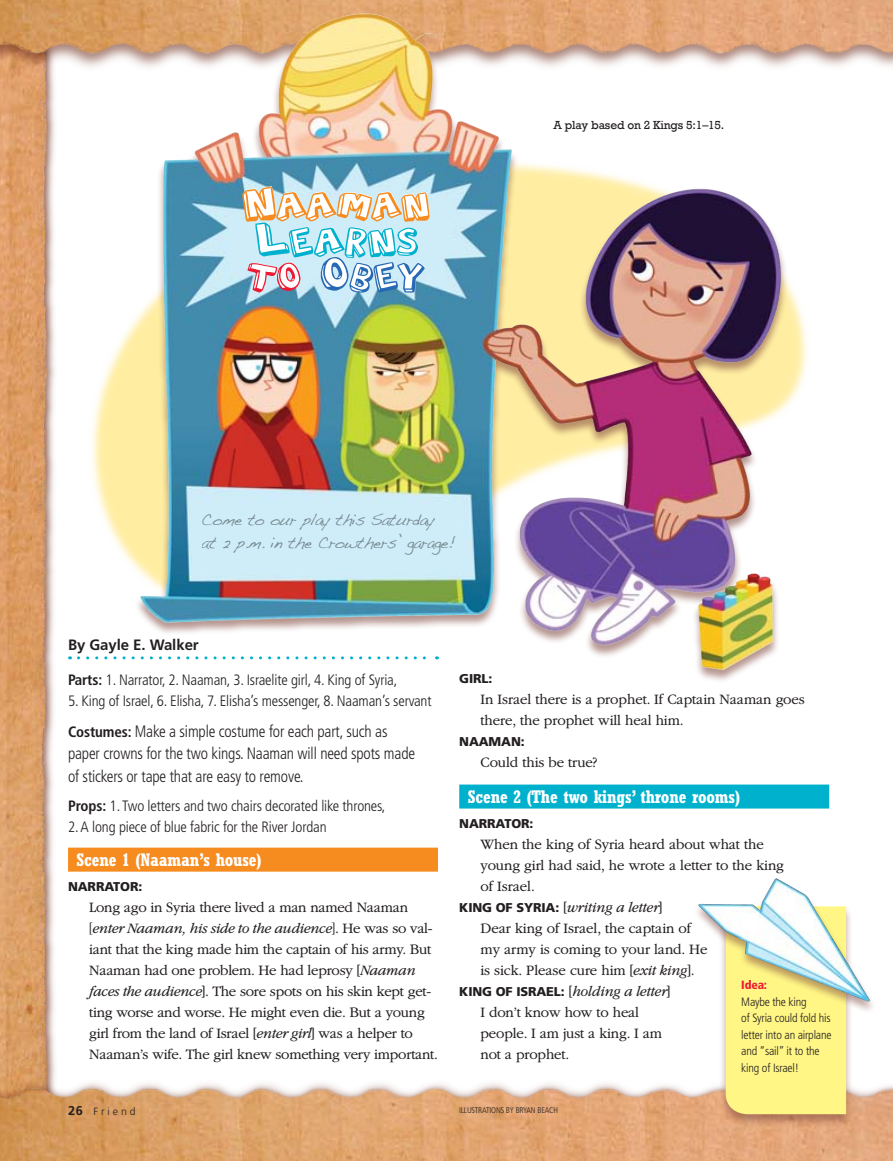
<style>
.page{position:relative;width:893px;height:1161px;background:#fff}
.page>*{position:absolute;margin:0;border:0;box-sizing:border-box;transform-origin:0 0}
.t1{font:700 condensed 18px "Rockwelllds Lat";letter-spacing:-.01em;color:#fff}
.t2{font:300 condensed 16.5px/22.5px "Frutigerlds Lat";letter-spacing:-.01em;color:#231f20;scale:.95 1}
.t3{font:16.5px/22.5px "Handwriting Dakota";letter-spacing:-.03em;color:#939598;scale:.95 1}
.t4{font:300 15px/21px "Garamondlds Lat Plus";letter-spacing:-.015em;color:#231f20}
.t5{font:300 condensed 15px "Frutigerlds Lat";letter-spacing:-.01em;color:#231f20}
.t6{font:italic 300 15px "Garamondlds Lat Plus";letter-spacing:-.01em;color:#231f20}
.t7{font:700 15px "Frutigerlds Dsp";letter-spacing:-.005em;color:#231f20}
.t8{font:900 12.75px "Frutigerlds Lat";letter-spacing:-.01em;color:#231f20}
.t9{font:300 condensed 12px/16.5px "Frutigerlds Dsp";letter-spacing:-.015em;color:#231f20}
.t10{font:12px "Rockwell";letter-spacing:-.01em;color:#231f20}
.t11{font:900 condensed 12px "Frutigerlds Dsp";color:#ed1a33}
.t12{font:300 10.5px "Frutigerlds Dsp";letter-spacing:.28em;color:#231f20}
.t13{font:300 condensed 8.25px "Frutigerlds Lat";letter-spacing:-.02em;color:#231f20}
.s1{font-weight:700}
.s2{font-weight:700;font-size:15px}
.s3{font-family:"Garamondlds Lat"}
.s4{font-style:italic}
.s5{font-weight:700;font-size:12.75px}
.s6{font-family:"Frutigerlds Lat";font-weight:900;font-style:normal;font-size:12.75px}
.s7{font-style:normal}
</style>
<div class="page">
<img style="left:0;top:0;width:893px;height:1161px">
<div style="left:459px;top:784px;width:370px;height:24px;background:#00b1cd"></div>
<div style="left:718px;top:905px;width:135px;height:222px;background:#7b4137;opacity:.5"></div>
<div style="left:726px;top:1014px;width:120px;height:100px;background:#fff685"></div>
<div style="left:68px;top:847px;width:370px;height:24px;background:#f68b1f"></div>
<div style="left:692px;top:878px;width:184px;height:136px;background:#7b4137;opacity:.5"></div>
<img style="left:690px;top:859px;width:203px;height:151px">
<img style="left:31px;top:0;width:840px;height:713px">
<img style="left:68px;top:0;width:761px;height:690px">
<img style="left:239px;top:182px;width:196px;height:118px">
<svg style="left:242px;top:187px;width:188px;height:106px"></svg>
<p class="t10" style="left:554px;top:118px;width:172px">A play based on 2 Kings 5:1–15.</p>
<p class="t3" style="left:202px;top:508px;width:268px">Come to our play this Saturday<br>at 2 p.m. in the Crowthers’ garage!</p>
<p class="t7" style="left:68px;top:636px;width:132px">By Gayle E. Walker</p>
<p class="t5" style="left:68px;top:668px;width:331px"><span class="s1">Parts:</span> 1. Narrator, 2. Naaman, 3. Israelite girl, 4. King of Syria,</p>
<p class="t5" style="left:68px;top:689px;width:365px">5. King of Israel, 6. Elisha, 7. Elisha’s messenger, 8. Naaman’s servant</p>
<p class="t2" style="left:68px;top:718px;width:367px"><span class="s2">Costumes:</span> Make a simple costume for each part, such as paper crowns for the two kings. Naaman will need spots made of stickers or tape that are easy to remove.</p>
<p class="t5" style="left:68px;top:794px;width:319px"><span class="s1">Props:</span> 1. Two letters and two chairs decorated like thrones,</p>
<p class="t5" style="left:68px;top:815px;width:260px">2. A long piece of blue fabric for the River Jordan</p>
<p class="t1" style="left:77px;top:845px;width:186px">Scene 1 (Naaman’s house)</p>
<p class="t8" style="left:68px;top:877px;width:76px">NARRATOR:</p>
<p class="t4" style="left:89px;top:896px;width:350px">Long ago in Syria there lived a man named Naaman <span class="s3">[</span><span class="s4">enter Naaman, his side to the audience</span><span class="s3">]</span>. He was so val&shy;iant that the king made him the captain of his army. But Naaman had one problem. He had leprosy [<span class="s4">Naaman faces the audience</span>]. The sore spots on his skin kept get&shy;ting worse and worse. He might even die. But a young girl from the land of Israel [<span class="s4">enter girl</span>] was a helper to Naaman’s wife. The girl knew something very important.</p>
<p class="t12" style="left:68px;top:1106px;width:69px"><span class="s5">26</span> Friend</p>
<p class="t8" style="left:459px;top:668px;width:35px">GIRL:</p>
<p class="t4" style="left:480px;top:688px;width:326px">In Israel there is a prophet. If Captain Naaman goes there, the prophet will heal him.</p>
<p class="t8" style="left:459px;top:731px;width:67px">NAAMAN:</p>
<p class="t4" style="left:480px;top:751px;width:118px">Could this be true?</p>
<p class="t1" style="left:468px;top:782px;width:274px">Scene 2 (The two kings’ throne rooms)</p>
<p class="t8" style="left:459px;top:814px;width:76px">NARRATOR:</p>
<p class="t4" style="left:480px;top:833px;width:285px">When the king of Syria heard about what the</p>
<p class="t4" style="left:480px;top:854px;width:305px">young girl had said, he wrote a letter to the king</p>
<p class="t4" style="left:480px;top:875px;width:56px">of Israel.</p>
<p class="t6" style="left:459px;top:897px;width:205px"><span class="s6">KING OF SYRIA:</span> <span class="s7">[</span>writing a letter<span class="s7">]</span></p>
<p class="t4" style="left:480px;top:917px;width:212px">Dear king of Israel, the captain of</p>
<p class="t4" style="left:480px;top:938px;width:228px">my army is coming to your land. He</p>
<p class="t4" style="left:480px;top:959px;width:216px">is sick. Please cure him [<span class="s4">exit king</span>].</p>
<p class="t6" style="left:459px;top:981px;width:213px"><span class="s6">KING OF IS RAEL:</span> <span class="s7">[</span>holding a letter<span class="s7">]</span></p>
<p class="t4" style="left:480px;top:1001px;width:160px">I don’t know how to heal</p>
<p class="t4" style="left:480px;top:1022px;width:183px">people. I am just a king. I am</p>
<p class="t4" style="left:480px;top:1043px;width:90px">not a prophet.</p>
<p class="t11" style="left:741px;top:978px;width:27px">Idea:</p>
<p class="t9" style="left:741px;top:993px;width:92px">Maybe the king<br>of Syria could fold his letter into an airplane and “sail” it to the king of Israel!</p>
<p class="t13" style="left:459px;top:1104px;width:100px">Illustrati ons by bryan beach</p>
</div>
